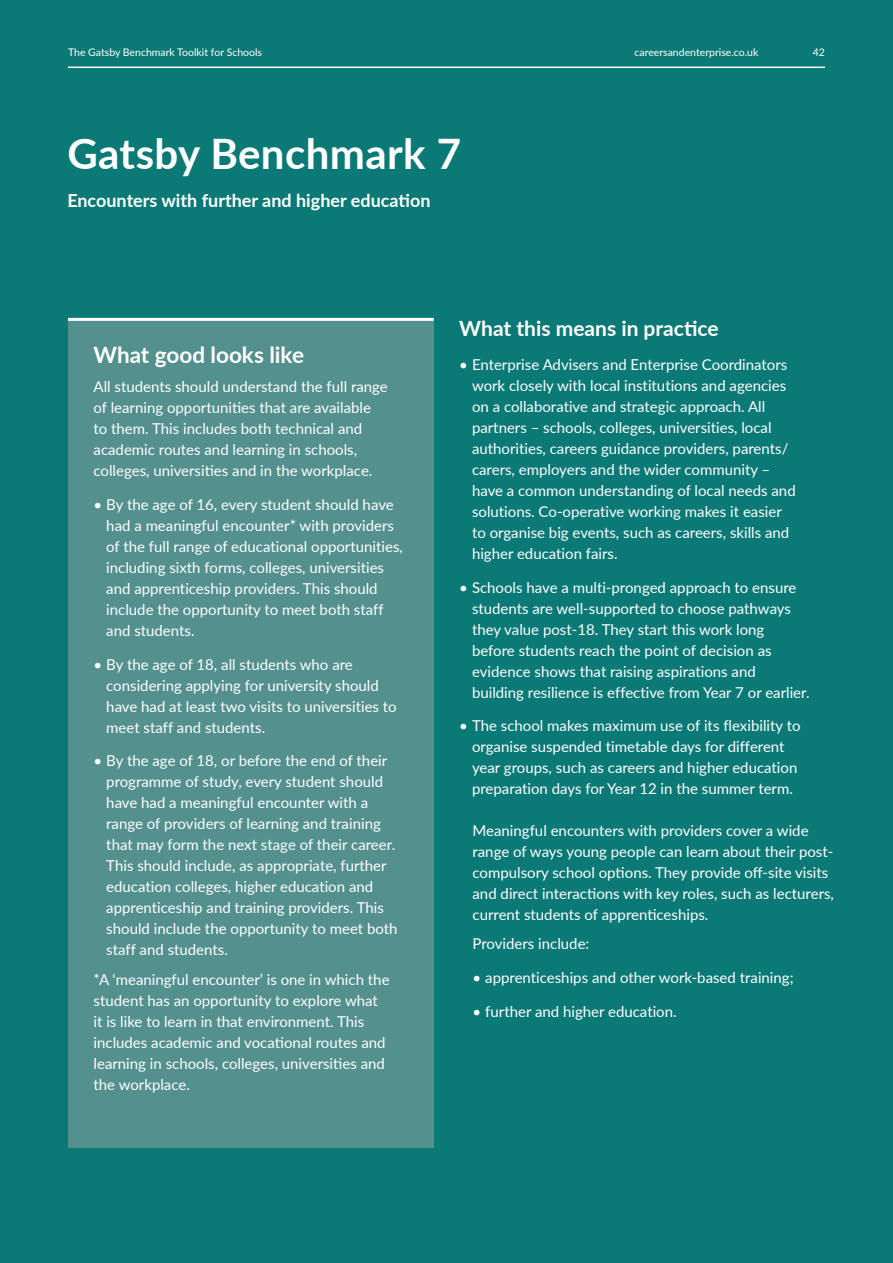
<style>
.page{position:relative;width:893px;height:1263px;background:#0b7976}
.page>*{position:absolute;margin:0;border:0;box-sizing:border-box;transform-origin:0 0}
.t1{font:700 42px "Lato";letter-spacing:.01em;color:#fff}
.t2{font:700 22.5px "Lato";color:#fff}
.t3{font:700 21px "Lato";color:#fff}
.t4{font:700 18px "Lato";color:#fff}
.t5{font:15px/21px "Lato";color:#fff}
.t6{font:10.5px "Lato";color:#fff}
</style>
<div class="page">
<div style="left:68px;top:319px;width:366px;height:829px;background:#53908e"></div>
<hr style="left:68px;top:318px;width:366px;height:3px;background:#fff">
<hr style="left:68px;top:67px;width:757px;height:1px;background:#fff">
<p class="t6" style="left:68px;top:44px;width:196px">The Gatsby Benchmark Toolkit for Schools</p>
<p class="t6" style="left:634px;top:44px;width:125px">careersandenterprise.co.uk</p>
<p class="t6" style="left:813px;top:44px;width:14px">42</p>
<h1 class="t1" style="left:67px;top:123px;width:395px">Gatsby Benchmark 7</h1>
<p class="t4" style="left:67px;top:188px;width:365px">Encounters with further and higher education</p>
<h2 class="t2" style="left:94px;top:338px;width:212px">What good looks like</h2>
<p class="t5" style="left:94px;top:375px;width:296px">All students should understand the full range of learning opportunities that are available to them. This includes both technical and academic routes and learning in schools, colleges, universities and in the workplace.</p>
<p class="t5" style="left:106px;top:493px;width:298px;text-indent:-13px">• By the age of 16, every student should have had a meaningful encounter* with providers of the full range of educational opportunities, including sixth forms, colleges, universities and apprenticeship providers. This should include the opportunity to meet both staff and students.</p>
<p class="t5" style="left:106px;top:653px;width:292px;text-indent:-13px">• By the age of 18, all students who are considering applying for university should have had at least two visits to universities to meet staff and students.</p>
<p class="t5" style="left:106px;top:750px;width:293px;text-indent:-13px">• By the age of 18, or before the end of their programme of study, every student should have had a meaningful encounter with a range of providers of learning and training that may form the next stage of their career.<br>This should include, as appropriate, further education colleges, higher education and apprenticeship and training providers. This should include the opportunity to meet both staff and students.</p>
<p class="t5" style="left:94px;top:968px;width:298px">*A ‘meaningful encounter’ is one in which the student has an opportunity to explore what it is like to learn in that environment. This includes academic and vocational routes and learning in schools, colleges, universities and the workplace.</p>
<h3 class="t3" style="left:459px;top:313px;width:261px">What this means in practice</h3>
<p class="t5" style="left:472px;top:353px;width:325px;text-indent:-13px">• Enterprise Advisers and Enterprise Coordinators work closely with local institutions and agencies on a collaborative and strategic approach. All partners – schools, colleges, universities, local authorities, careers guidance providers, parents/ carers, employers and the wider community – have a common understanding of local needs and solutions. Co-operative working makes it easier to organise big events, such as careers, skills and higher education fairs.</p>
<p class="t5" style="left:472px;top:576px;width:339px;text-indent:-13px">• Schools have a multi-pronged approach to ensure students are well-supported to choose pathways they value post-18. They start this work long before students reach the point of decision as evidence shows that raising aspirations and building resilience is effective from Year 7 or earlier.</p>
<p class="t5" style="left:472px;top:715px;width:330px;text-indent:-13px">• The school makes maximum use of its flexibility to organise suspended timetable days for different year groups, such as careers and higher education preparation days for Year 12 in the summer term.</p>
<p class="t5" style="left:472px;top:819px;width:363px">Meaningful encounters with providers cover a wide range of ways young people can learn about their post&shy;compulsory school options. They provide off-site visits and direct interactions with key roles, such as lecturers, current students of apprenticeships.</p>
<p class="t5" style="left:472px;top:932px;width:118px">Providers include:</p>
<p class="t5" style="left:472px;top:966px;width:323px">• apprenticeships and other work-based training;</p>
<p class="t5" style="left:472px;top:1000px;width:206px">• further and higher education.</p>
</div>
